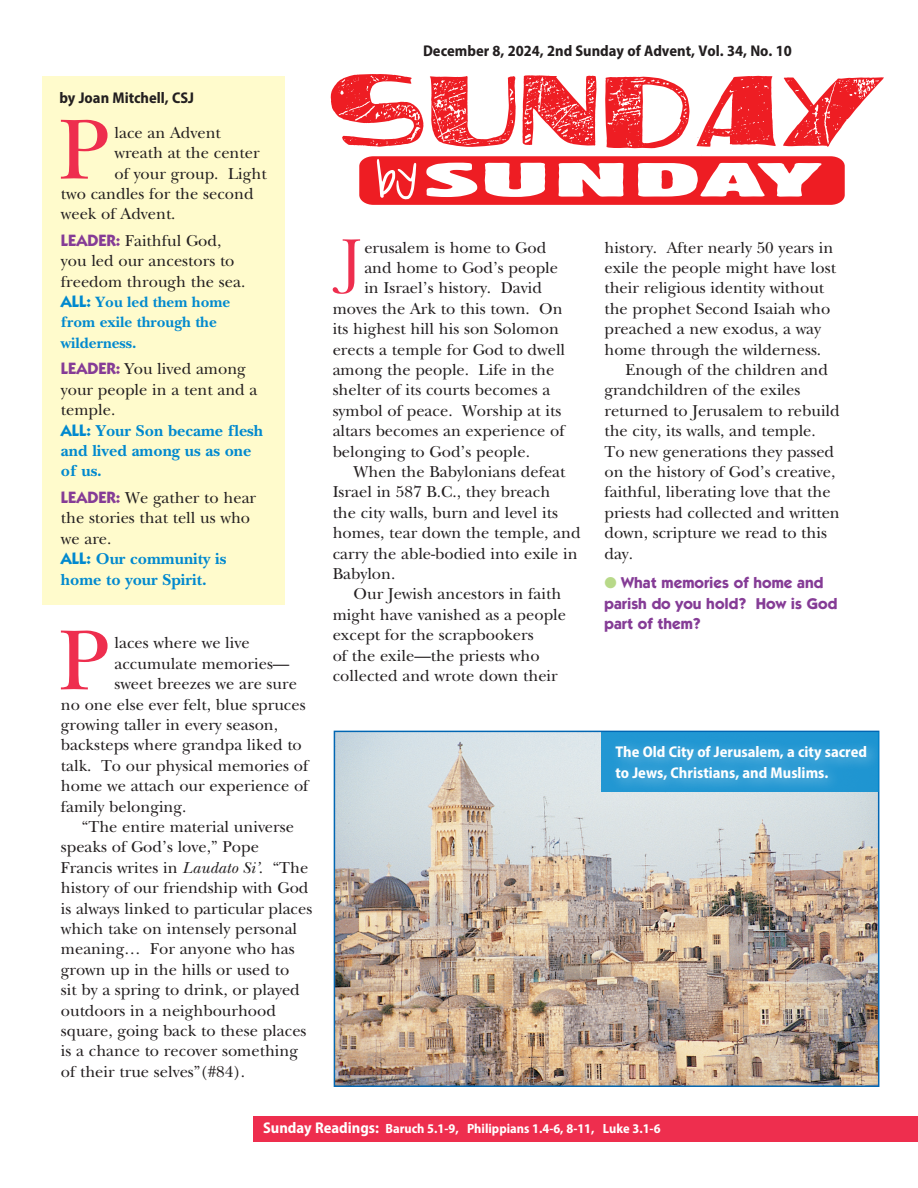
<style>
.page{position:relative;width:918px;height:1188px;background:#fff}
.page>*{position:absolute;margin:0;border:0;box-sizing:border-box;transform-origin:0 0}
.SBS_Text{font:88.95px "New Baskerville Std";color:#ee2e4e}
.SBS_Text-2{font:59.1px "New Baskerville Std";color:#ee2e4e}
.SBS_Text-3{font:16.5px/20.4px "New Baskerville Std";color:#231f20}
.SBS_Text-4{font:700 16.5px/20.4px "New Baskerville Std";color:#0089cf}
.Sunday_1{font:700 semi-condensed 15.6px/21px "Myriad Pro";color:#fff}
.SBS_Text-5{font:700 15.6px/20.4px "ITC Kabel Std";color:#853c96}
.Questions{font:700 15.6px/20.4px "New Baskerville Std";color:#0089cf}
.Sun_Date{font:700 semi-condensed 15.6px "Myriad Pro";color:#231f20}
.by_line{font:700 semi-condensed 15.6px "Myriad Pro";color:#231f20}
.Italic{font:700 semi-condensed 13.35px "Myriad Pro";color:#fff}
.s1{font-family:"ITC Kabel Std";font-weight:700;color:#853c96}
.s2{font-family:"ITC Kabel Std";font-size:16.5px}
.s3{font-family:"ITC Kabel Std"}
.s4{font-style:italic}
.s5{color:#b8d989}
.s6{font-size:15.6px}
</style>
<div class="page">
<div style="left:42px;top:77px;width:243px;height:528px;background:#fffbcc"></div>
<div style="left:254px;top:1116px;width:664px;height:25px;background:#ee2e4e"></div>
<img style="left:337px;top:734px;width:539px;height:350px">
<div style="left:334px;top:731px;width:545px;height:356px;border:2px solid #0166b3"></div>
<svg style="left:331px;top:74px;width:553px;height:131px"></svg>
<div style="left:602px;top:732px;width:277px;height:60px;background:#2197d2"></div>
<div style="left:609px;top:738px;width:272px;height:55px;background:#fff;opacity:.45"></div>
<p class="by_line" style="left:59px;top:88px;width:136px">by Joan Mitchell, CSJ</p>
<p class="SBS_Text" style="left:58px;top:98px;width:53px">P</p>
<p class="SBS_Text-3" style="left:114px;top:122px;width:108px">lace an Advent</p>
<p class="SBS_Text-3" style="left:114px;top:143px;width:147px">wreath at the center</p>
<p class="SBS_Text-3" style="left:114px;top:163px;width:154px">of your group. Light</p>
<p class="SBS_Text-3" style="left:61px;top:183px;width:194px">two candles for the second</p>
<p class="SBS_Text-3" style="left:61px;top:204px;width:116px">week of Advent.</p>
<p class="SBS_Text-3" style="left:61px;top:230px;width:186px"><span class="s1">LEADER:</span> Faithful God, you led our ancestors to freedom through the sea.</p>
<p class="Questions" style="left:61px;top:292px;width:171px"><span class="s2">ALL:</span> You led them home from exile through the wilderness.</p>
<p class="SBS_Text-3" style="left:61px;top:359px;width:198px"><span class="s1">LEADER:</span> You lived among your people in a tent and a temple.</p>
<p class="SBS_Text-4" style="left:61px;top:420px;width:204px"><span class="s3">ALL:</span> Your Son became flesh and lived among us as one of us.</p>
<p class="SBS_Text-3" style="left:61px;top:488px;width:197px"><span class="s1">LEADER:</span> We gather to hear the stories that tell us who we are.</p>
<p class="SBS_Text-4" style="left:61px;top:549px;width:167px"><span class="s3">ALL:</span> Our community is home to your Spirit.</p>
<p class="SBS_Text" style="left:58px;top:609px;width:53px">P</p>
<p class="SBS_Text-3" style="left:114px;top:633px;width:137px">laces where we live</p>
<p class="SBS_Text-3" style="left:114px;top:653px;width:176px">accumulate memories—</p>
<p class="SBS_Text-3" style="left:114px;top:674px;width:184px">sweet breezes we are sure</p>
<p class="SBS_Text-3" style="left:61px;top:694px;width:246px">no one else ever felt, blue spruces</p>
<p class="SBS_Text-3" style="left:61px;top:715px;width:219px">growing taller in every season,</p>
<p class="SBS_Text-3" style="left:61px;top:735px;width:242px">backsteps where grandpa liked to</p>
<p class="SBS_Text-3" style="left:61px;top:755px;width:249px">talk. To our physical memories of</p>
<p class="SBS_Text-3" style="left:61px;top:776px;width:249px">home we attach our experience of</p>
<p class="SBS_Text-3" style="left:61px;top:796px;width:127px">family belonging.</p>
<p class="SBS_Text-3" style="left:61px;top:817px;width:253px;text-indent:21px">“The entire material universe speaks of God’s love,” Pope<br>Francis writes in <span class="s4">Laudato Si’</span>. “The history of our friendship with God is always linked to particular places which take on intensely personal meaning… For anyone who has grown up in the hills or used to<br>sit by a spring to drink, or played outdoors in a neighbourhood square, going back to these places is a chance to recover something of their true selves”(#84).</p>
<p class="Sun_Date" style="left:423px;top:41px;width:370px">December 8, 2024, 2nd Sunday of Advent, Vol. 34, No. 10</p>
<p class="SBS_Text-2" style="left:341px;top:225px;width:22px">J</p>
<p class="SBS_Text-3" style="left:364px;top:237px;width:183px">erusalem is home to God</p>
<p class="SBS_Text-3" style="left:364px;top:257px;width:195px">and home to God’s people</p>
<p class="SBS_Text-3" style="left:364px;top:278px;width:179px">in Israel’s history. David</p>
<p class="SBS_Text-3" style="left:333px;top:298px;width:232px">moves the Ark to this town. On</p>
<p class="SBS_Text-3" style="left:333px;top:319px;width:228px">its highest hill his son Solomon</p>
<p class="SBS_Text-3" style="left:333px;top:339px;width:234px">erects a temple for God to dwell</p>
<p class="SBS_Text-3" style="left:333px;top:359px;width:223px">among the people. Life in the</p>
<p class="SBS_Text-3" style="left:333px;top:380px;width:219px">shelter of its courts becomes a</p>
<p class="SBS_Text-3" style="left:333px;top:400px;width:230px">symbol of peace. Worship at its</p>
<p class="SBS_Text-3" style="left:333px;top:421px;width:234px">altars becomes an experience of</p>
<p class="SBS_Text-3" style="left:333px;top:441px;width:199px">belonging to God’s people.</p>
<p class="SBS_Text-3" style="left:333px;top:461px;width:249px;text-indent:21px">When the Babylonians defeat<br>Israel in 587 B.C., they breach<br>the city walls, burn and level its homes, tear down the temple, and carry the able-bodied into exile in<br>Babylon.</p>
<p class="SBS_Text-3" style="left:333px;top:584px;width:235px;text-indent:21px">Our Jewish ancestors in faith might have vanished as a people except for the scrapbookers<br>of the exile—the priests who collected and wrote down their</p>
<p class="SBS_Text-3" style="left:604px;top:237px;width:233px">history. After nearly 50 years in exile the people might have lost their religious identity without the prophet Second Isaiah who preached a new exodus, a way home through the wilderness.</p>
<p class="SBS_Text-3" style="left:604px;top:359px;width:237px;text-indent:21px">Enough of the children and grandchildren of the exiles returned to Jerusalem to rebuild the city, its walls, and temple.<br>To new generations they passed on the history of God’s creative, faithful, liberating love that the priests had collected and written down, scripture we read to this day.</p>
<p class="SBS_Text-5" style="left:604px;top:573px;width:234px"><span class="s5">●</span> What memories of home and parish do you hold? How is God part of them?</p>
<p class="Sunday_1" style="left:615px;top:741px;width:253px">The Old City of Jerusalem, a city sacred to Jews, Christians, and Muslims.</p>
<p class="Italic" style="left:263px;top:1120px;width:399px"><span class="s6">Sunday Readings:</span> Baruch 5.1-9, Philippians 1.4-6, 8-11, Luke 3.1-6</p>
</div>
